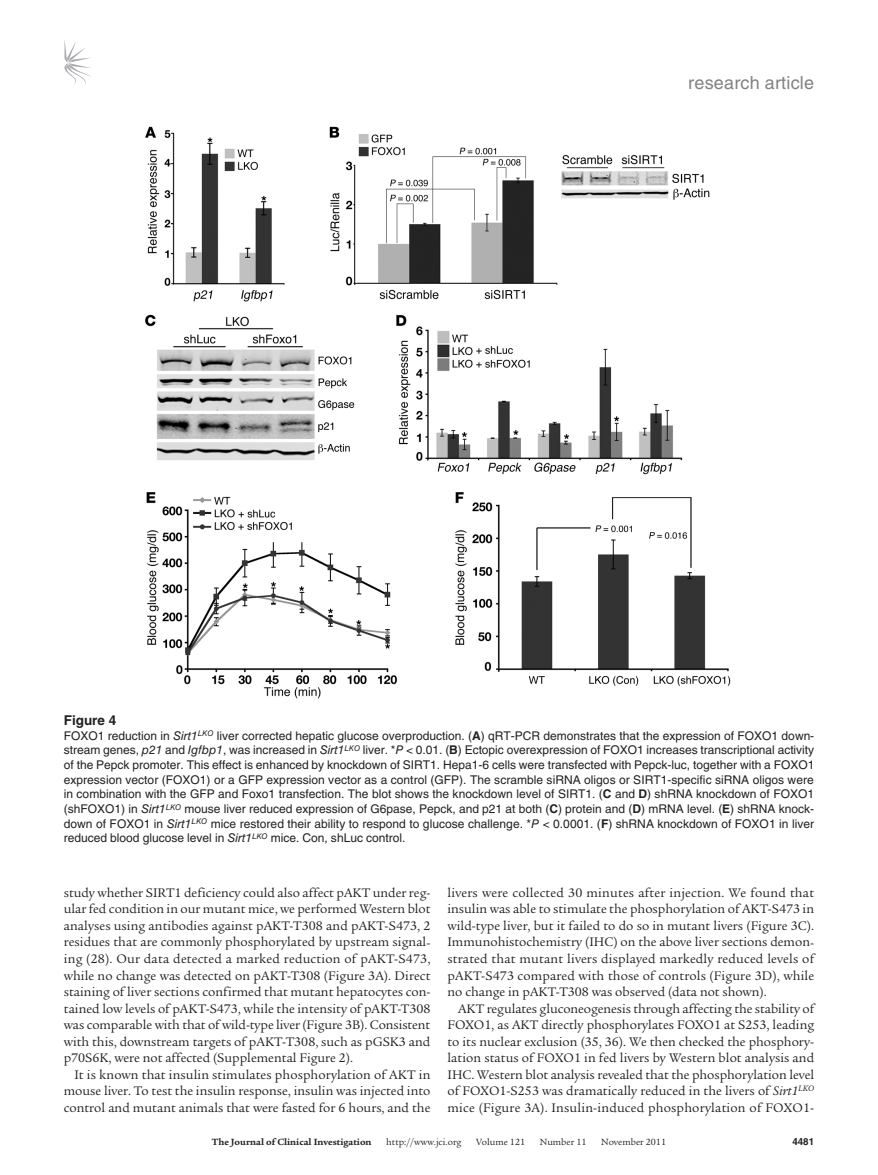
<style>
.page{position:relative;width:878px;height:1175px;background:#fff}
.page>*{position:absolute;margin:0;border:0;box-sizing:border-box;transform-origin:0 0}
.t1{font:18px "Helvetica LT Std";letter-spacing:.01em;color:#808285}
.t2{font:13.5px/16.5px "Legacy Serif Std";color:#231f20;text-align:justify}
.t3{font:700 13.5px "Helvetica LT Std";color:#231f20}
.t4{font:12px/14.5px "Helvetica LT Std";color:#231f20;text-align:justify}
.t5{font:9.75px "Legacy Serif Std";color:#231f20}
.t6{font:700 9.75px "Legacy Serif Std";color:#231f20}
.t7{font:700 9.75px "Helvetica LT Std";color:#231f20}
.s1{font-style:italic}
.s2{font-weight:700}
</style>
<div class="page">
<svg style="left:64px;top:40px;width:27px;height:45px"></svg>
<img style="left:145px;top:127px;width:586px;height:571px">
<h1 class="t1" style="left:688px;top:73px;width:127px">research article</h1>
<p class="t3" style="left:64px;top:712px;width:54px">Figure 4</p>
<p class="t4" style="left:64px;top:728px;width:752px">FOXO1 reduction in <span class="s1">Sirt1</span><sup>LKO</sup> liver corrected hepatic glucose overproduction. (<span class="s2">A</span>) qRT-PCR demonstrates that the expression of FOXO1 down&shy;stream genes, <span class="s1">p21</span> and <span class="s1">Igfbp1</span>, was increased in <span class="s1">Sirt1</span><sup>LKO</sup> liver. *<span class="s1">P</span> &lt; 0.01. (<span class="s2">B</span>) Ectopic overexpression of FOXO1 increases transcriptional activity of the Pepck promoter. This effect is enhanced by knockdown of SIRT1. Hepa1-6 cells were transfected with Pepck-luc, together with a FOXO1 expression vector (FOXO1) or a GFP expression vector as a control (GFP). The scramble siRNA oligos or SIRT1-specific siRNA oligos were in combination with the GFP and Foxo1 transfection. The blot shows the knockdown level of SIRT1. (<span class="s2">C</span> and <span class="s2">D</span>) shRNA knockdown of FOXO1 (shFOXO1) in <span class="s1">Sirt1</span><sup>LKO</sup> mouse liver reduced expression of G6pase, Pepck, and p21 at both (<span class="s2">C</span>) protein and (<span class="s2">D</span>) mRNA level. (<span class="s2">E</span>) shRNA knock&shy;down of FOXO1 in <span class="s1">Sirt1</span><sup>LKO</sup> mice restored their ability to respond to glucose challenge. *<span class="s1">P</span> &lt; 0.0001. (<span class="s2">F</span>) shRNA knockdown of FOXO1 in liver reduced blood glucose level in <span class="s1">Sirt1</span><sup>LKO</sup> mice. Con, shLuc control.</p>
<p class="t2" style="left:64px;top:884px;width:368px">study whether SIRT1 deficiency could also affect pAKT under reg&shy;ular fed condition in our mutant mice, we performed Western blot analyses using antibodies against pAKT-T308 and pAKT-S473, 2 residues that are commonly phosphorylated by upstream signal&shy;ing (28). Our data detected a marked reduction of pAKT-S473, while no change was detected on pAKT-T308 (Figure 3A). Direct staining of liver sections confirmed that mutant hepatocytes con&shy;tained low levels of pAKT-S473, while the intensity of pAKT-T308 was comparable with that of wild-type liver (Figure 3B). Consistent with this, downstream targets of pAKT-T308, such as pGSK3 and p70S6K, were not affected (Supplemental Figure 2).</p>
<p class="t2" style="left:64px;top:1066px;width:368px;text-indent:11px">It is known that insulin stimulates phosphorylation of AKT in mouse liver. To test the insulin response, insulin was injected into control and mutant animals that were fasted for 6 hours, and the</p>
<p class="t2" style="left:447px;top:884px;width:368px">livers were collected 30 minutes after injection. We found that insulin was able to stimulate the phosphorylation of AKT-S473 in wild-type liver, but it failed to do so in mutant livers (Figure 3C).<br>Immunohistochemistry (IHC) on the above liver sections demon&shy;strated that mutant livers displayed markedly reduced levels of pAKT-S473 compared with those of controls (Figure 3D), while no change in pAKT-T308 was observed (data not shown).</p>
<p class="t2" style="left:447px;top:1000px;width:368px;text-indent:11px">AKT regulates gluconeogenesis through affecting the stability of FOXO1, as AKT directly phosphorylates FOXO1 at S253, leading to its nuclear exclusion (35, 36). We then checked the phosphory&shy;lation status of FOXO1 in fed livers by Western blot analysis and IHC. Western blot analysis revealed that the phosphorylation level of FOXO1-S253 was dramatically reduced in the livers of <span class="s1">Sirt1</span><sup>LKO </sup>mice (Figure 3A). Insulin-induced phosphorylation of FOXO1-</p>
<p class="t6" style="left:212px;top:1135px;width:161px">The Journal of Clinical Investigation</p>
<p class="t5" style="left:386px;top:1136px;width:77px">http://www.jci.org</p>
<p class="t5" style="left:476px;top:1136px;width:50px">Volume 121</p>
<p class="t5" style="left:540px;top:1136px;width:48px">Number 11</p>
<p class="t5" style="left:601px;top:1136px;width:66px">November 2011</p>
<p class="t7" style="left:792px;top:1135px;width:23px">4481</p>
</div>
